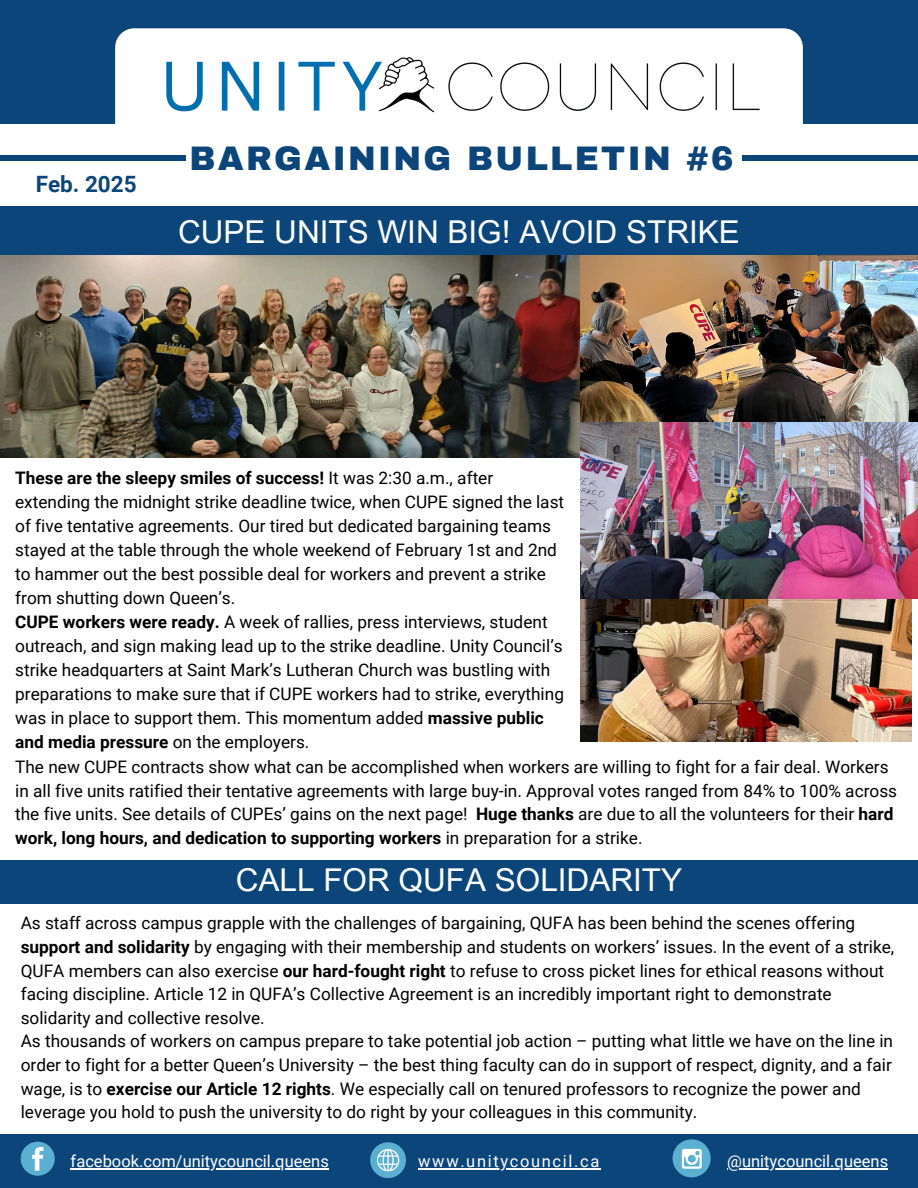
<style>
.page{position:relative;width:918px;height:1188px;background:#fff}
.page>*{position:absolute;margin:0;border:0;box-sizing:border-box;transform-origin:0 0}
.t1{font:900 33.3px "Archivo";letter-spacing:.07em;color:#0c4579}
.t2{font:31.5px "Arial MT Pro";color:#fff}
.t3{font:700 22.5px "Roboto";color:#0c4579}
.t4{font:17.25px/24px "Roboto";color:#000}
.t5{font:16.5px "Roboto";color:#fff}
.t6{font:16.5px "Roboto";letter-spacing:.1em;color:#fff}
.s1{font-weight:700}
</style>
<div class="page">
<div style="left:0;top:0;width:918px;height:123px;background:#0c4579"></div>
<div style="left:115px;top:28px;width:688px;height:127px;background:#fff;border-radius:19px"></div>
<img style="left:166px;top:57px;width:594px;height:56px">
<div style="left:0;top:1135px;width:918px;height:53px;background:#0c4579"></div>
<div style="left:21px;top:1142px;width:34px;height:34px;background:#5bafd1;border-radius:50%"></div>
<svg style="left:32px;top:1147px;width:11px;height:24px"></svg>
<div style="left:673px;top:1139px;width:38px;height:38px;background:#5bafd1;border-radius:50%"></div>
<svg style="left:682px;top:1149px;width:20px;height:20px"></svg>
<svg style="left:370px;top:1142px;width:36px;height:36px"></svg>
<div style="left:743px;top:155px;width:175px;height:6px;background:#0c4579"></div>
<div style="left:0;top:155px;width:185px;height:6px;background:#0c4579"></div>
<div style="left:0;top:207px;width:918px;height:49px;background:#0c4579"></div>
<img style="left:0;top:256px;width:580px;height:201px">
<img style="left:580px;top:598px;width:331px;height:143px">
<img style="left:580px;top:256px;width:338px;height:342px">
<hr style="left:418px;top:1168px;width:183px;height:1px;background:#fff">
<hr style="left:71px;top:1168px;width:258px;height:1px;background:#fff">
<hr style="left:727px;top:1168px;width:161px;height:1px;background:#fff">
<div style="left:0;top:860px;width:918px;height:44px;background:#0c4579"></div>
<p class="t3" style="left:36px;top:171px;width:102px">Feb. 2025</p>
<p class="t1" style="left:189px;top:141px;width:545px">BARGAINING BULLETIN #6</p>
<p class="t2" style="left:178px;top:220px;width:563px">CUPE UNITS WIN BIG! AVOID STRIKE</p>
<p class="t4" style="left:15px;top:466px;width:551px"><span class="s1">These are the sleepy smiles of success!</span> It was 2:30 a.m., after extending the midnight strike deadline twice, when CUPE signed the last of five tentative agreements. Our tired but dedicated bargaining teams stayed at the table through the whole weekend of February 1st and 2nd to hammer out the best possible deal for workers and prevent a strike from shutting down Queen’s.</p>
<p class="t4" style="left:15px;top:610px;width:550px"><span class="s1">CUPE workers were ready.</span> A week of rallies, press interviews, student outreach, and sign making lead up to the strike deadline. Unity Council’s strike headquarters at Saint Mark’s Lutheran Church was bustling with preparations to make sure that if CUPE workers had to strike, everything was in place to support them. This momentum added <span class="s1">massive public and media pressure</span> on the employers.</p>
<p class="t4" style="left:15px;top:755px;width:883px">The new CUPE contracts show what can be accomplished when workers are willing to fight for a fair deal. Workers in all five units ratified their tentative agreements with large buy-in. Approval votes ranged from 84% to 100% across the five units. See details of CUPEs’ gains on the next page! <span class="s1">Huge thanks</span> are due to all the volunteers for their <span class="s1">hard work, long hours, and dedication to supporting workers</span> in preparation for a strike.</p>
<p class="t2" style="left:236px;top:869px;width:448px">CALL FOR QUFA SOLIDARITY</p>
<p class="t4" style="left:21px;top:912px;width:875px">As staff across campus grapple with the challenges of bargaining, QUFA has been behind the scenes offering <span class="s1">support and solidarity</span> by engaging with their membership and students on workers’ issues. In the event of a strike, QUFA members can also exercise <span class="s1">our hard-fought right</span> to refuse to cross picket lines for ethical reasons without facing discipline. Article 12 in QUFA’s Collective Agreement is an incredibly important right to demonstrate solidarity and collective resolve.</p>
<h1 class="t4" style="left:21px;top:1030px;width:874px">As thousands of workers on campus prepare to take potential job action – putting what little we have on the line in order to fight for a better Queen’s University – the best thing faculty can do in support of respect, dignity, and a fair wage, is to <span class="s1">exercise our Article 12 rights</span>. We especially call on tenured professors to recognize the power and leverage you hold to push the university to do right by your colleagues in this community.</h1>
<h1 class="t5" style="left:71px;top:1152px;width:260px">facebook.com/unitycouncil.queens</h1>
<h2 class="t6" style="left:418px;top:1152px;width:182px">www.unitycouncil.ca</h2>
<h1 class="t5" style="left:727px;top:1152px;width:162px">@unitycouncil.queens</h1>
</div>
